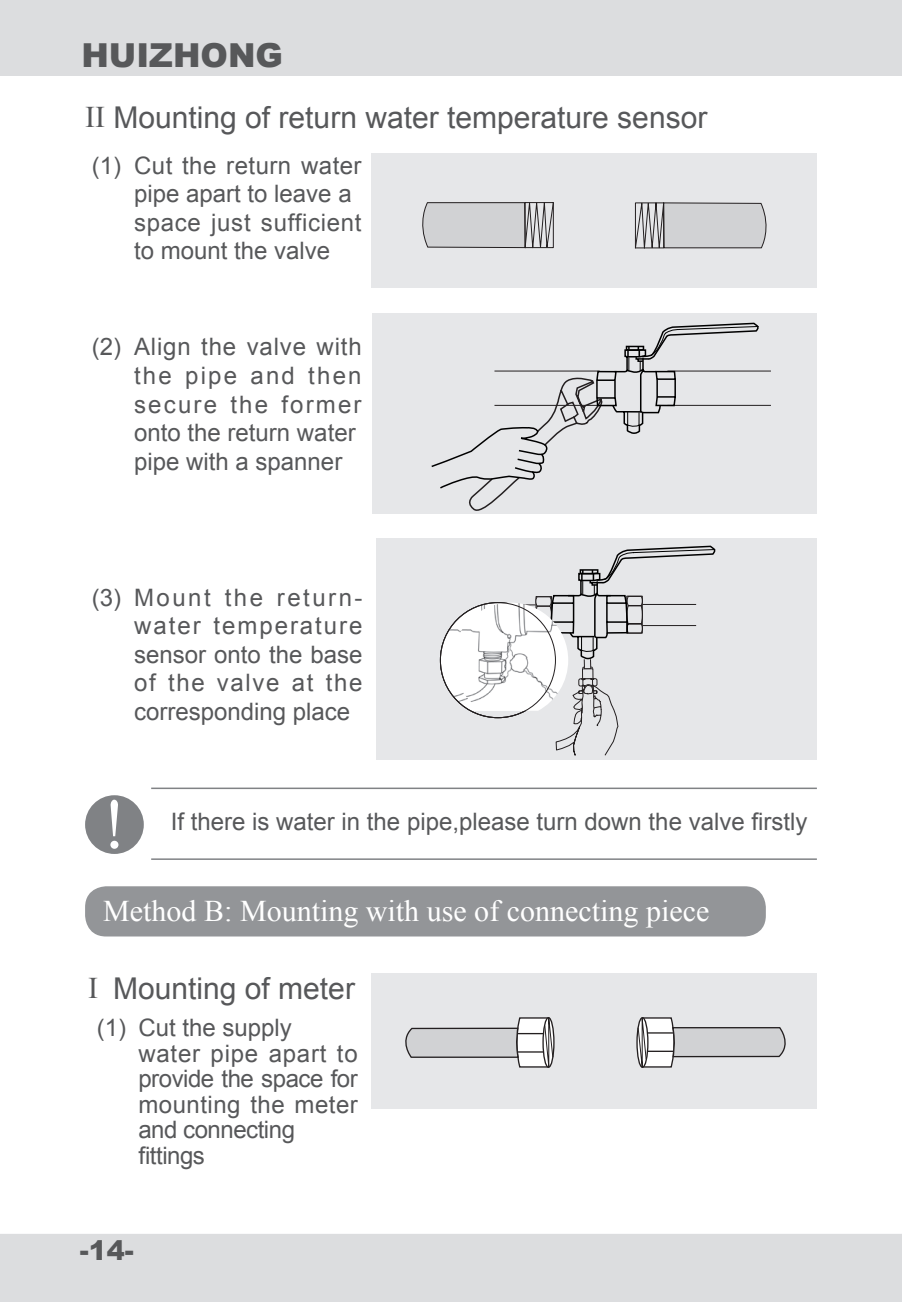
<style>
.page{position:relative;width:902px;height:1302px;background:#fff}
.page>*{position:absolute;margin:0;border:0;box-sizing:border-box;transform-origin:0 0}
.t1{font:300 72px "Adobe Song Std";color:#fff}
.t2{font:900 33px "Arial";color:#57585a}
.Pa2{font:30px "Arial";color:#57585a}
.Pa2-2{font:30px "Times New Roman";color:#fff}
.t3{font:900 27px "Arial";color:#57585a}
.Pa0{font:24px/28.5px "Arial";color:#57585a;text-align:justify}
.Pa0-2{font:24px/28.5px "Arial";letter-spacing:.02em;color:#57585a}
.Pa0-3{font:24px/28.5px "Arial";letter-spacing:.03em;color:#57585a}
.s1{font-family:"Times New Roman"}
</style>
<div class="page">
<svg style="left:901px;top:0;width:1px;height:76px"></svg>
<div style="left:0;top:0;width:901px;height:76px;background:#dcdddf"></div>
<svg style="left:901px;top:1234px;width:1px;height:67px"></svg>
<div style="left:0;top:1234px;width:901px;height:67px;background:#dcdddf"></div>
<div style="left:376px;top:538px;width:440px;height:221px;background:#e6e7e9"></div>
<div style="left:582px;top:668px;width:11px;height:11px;border:1px solid #231f20"></div>
<svg style="left:555px;top:677px;width:63px;height:79px"></svg>
<svg style="left:535px;top:545px;width:181px;height:124px"></svg>
<img style="left:440px;top:623px;width:13px;height:74px">
<img style="left:453px;top:602px;width:115px;height:108px">
<div style="left:85px;top:795px;width:59px;height:58px;background:#808285;border-radius:50%"></div>
<hr style="left:151px;top:787px;width:665px;height:2px;background:#808285">
<hr style="left:151px;top:858px;width:665px;height:1px;background:#808285">
<div style="left:85px;top:886px;width:680px;height:50px;background:#939598;border-radius:21px"></div>
<div style="left:372px;top:972px;width:444px;height:136px;background:#e6e7e9"></div>
<div style="left:542px;top:1016px;width:12px;height:51px;border:1px solid #231f20;border-radius:50%"></div>
<svg style="left:405px;top:1016px;width:148px;height:51px"></svg>
<div style="left:636px;top:1016px;width:12px;height:51px;border:1px solid #231f20;border-radius:50%"></div>
<svg style="left:637px;top:1016px;width:148px;height:51px"></svg>
<div style="left:372px;top:153px;width:444px;height:134px;background:#e6e7e9"></div>
<svg style="left:422px;top:202px;width:132px;height:46px;background:#c0c0c2"></svg>
<svg style="left:634px;top:202px;width:132px;height:46px;background:#c2c2c4"></svg>
<div style="left:372px;top:313px;width:444px;height:200px;background:#e6e7e9"></div>
<hr style="left:667px;top:370px;width:103px;height:1px;background:#231f20">
<hr style="left:667px;top:405px;width:103px;height:1px;background:#231f20">
<svg style="left:431px;top:322px;width:328px;height:189px"></svg>
<p class="t2" style="left:81px;top:31px;width:203px">HUIZHONG</p>
<p class="Pa2" style="left:85px;top:98px;width:623px"><span class="s1">II</span> Mounting of return water temperature sensor</p>
<p class="Pa0" style="left:92px;top:151px;width:31px">(1)</p>
<p class="Pa0-2" style="left:134px;top:151px;width:229px">Cut the return water pipe apart to leave a</p>
<p class="Pa0-3" style="left:134px;top:208px;width:229px">space just sufficient to mount the valve</p>
<p class="Pa0" style="left:92px;top:333px;width:31px">(2)</p>
<p class="Pa0" style="left:134px;top:333px;width:229px">Align the valve with the pipe and then secure the former onto the return water</p>
<p class="Pa0" style="left:134px;top:447px;width:210px">pipe with a spanner</p>
<p class="Pa0" style="left:92px;top:583px;width:31px">(3)</p>
<p class="Pa0" style="left:134px;top:583px;width:230px">Mount the return&shy;water temperature sensor onto the base of the valve at the corresponding place</p>
<p class="t1" style="left:97px;top:782px;width:73px">！</p>
<p class="Pa0" style="left:171px;top:807px;width:638px">If there is water in the pipe,please turn down the valve firstly</p>
<p class="Pa2-2" style="left:103px;top:891px;width:607px">Method B: Mounting with use of connecting piece</p>
<p class="Pa2" style="left:88px;top:968px;width:268px"><span class="s1">I</span> Mounting of meter</p>
<p class="Pa0" style="left:138px;top:1013px;width:155px">Cut the supply</p>
<p class="Pa0" style="left:138px;top:1040px;width:221px;line-height:25.5px">water pipe apart to provide the space for mounting the meter and connecting</p>
<p class="Pa0" style="left:138px;top:1141px;width:68px">fittings</p>
<p class="Pa0" style="left:97px;top:1013px;width:31px">(1)</p>
<p class="t3" style="left:80px;top:1230px;width:56px">-14-</p>
</div>
